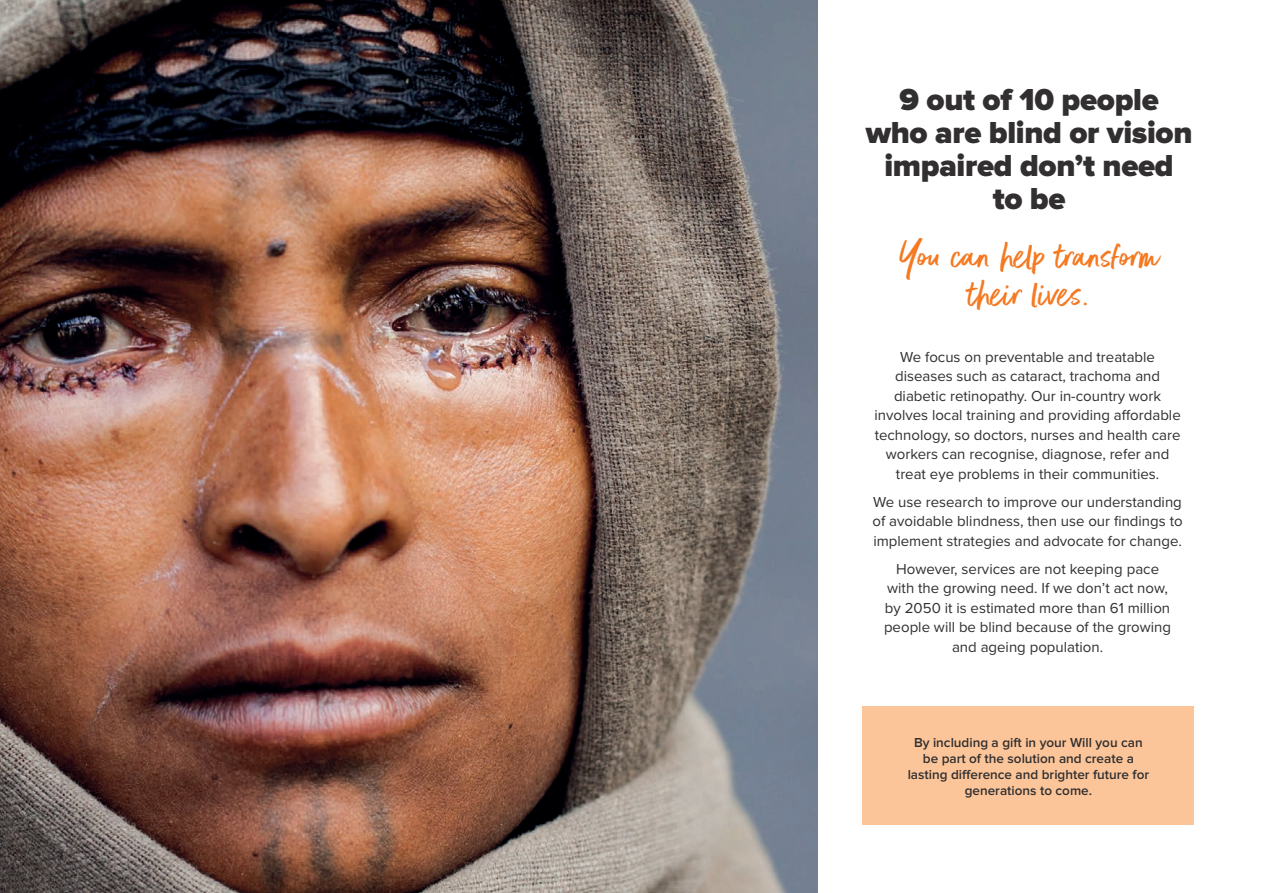
<style>
.page{position:relative;width:1263px;height:893px;background:#fff}
.page>*{position:absolute;margin:0;border:0;box-sizing:border-box;transform-origin:0 0}
.t1{font:42px/37.5px "Better Times";color:#f47921;text-align:center}
.t2{font:900 31.5px/33px "Proxima Nova";letter-spacing:-.01em;color:#312f30;text-align:center}
.t3{font:15px/19.5px "Proxima Nova";color:#312f30;text-align:center}
.t4{font:600 13.5px/16.2px "Proxima Nova";color:#312f30;text-align:center}
</style>
<div class="page">
<div style="left:862px;top:706px;width:332px;height:119px;background:#fcc599"></div>
<img style="left:0;top:0;width:817px;height:893px">
<p class="t2" style="left:866px;top:84px;width:328px">9 out of 10 people who are blind or vision impaired don’t need to be</p>
<p class="t1" style="left:898px;top:240px;width:263px">You can help transform their lives.</p>
<p class="t3" style="left:874px;top:347px;width:308px">We focus on preventable and treatable diseases such as cataract, trachoma and diabetic retinopathy. Our in-country work involves local training and providing affordable technology, so doctors, nurses and health care workers can recognise, diagnose, refer and treat eye problems in their communities.</p>
<p class="t3" style="left:872px;top:492px;width:312px;text-align:justify">We use research to improve our understanding of avoidable blindness, then use our findings to implement strategies and advocate for change.</p>
<p class="t3" style="left:884px;top:559px;width:289px">However, services are not keeping pace with the growing need. If we don’t act now, by 2050 it is estimated more than 61 million people will be blind because of the growing and ageing population.</p>
<p class="t4" style="left:908px;top:734px;width:243px">By including a gift in your Will you can be part of the solution and create a lasting difference and brighter future for generations to come.</p>
</div>
